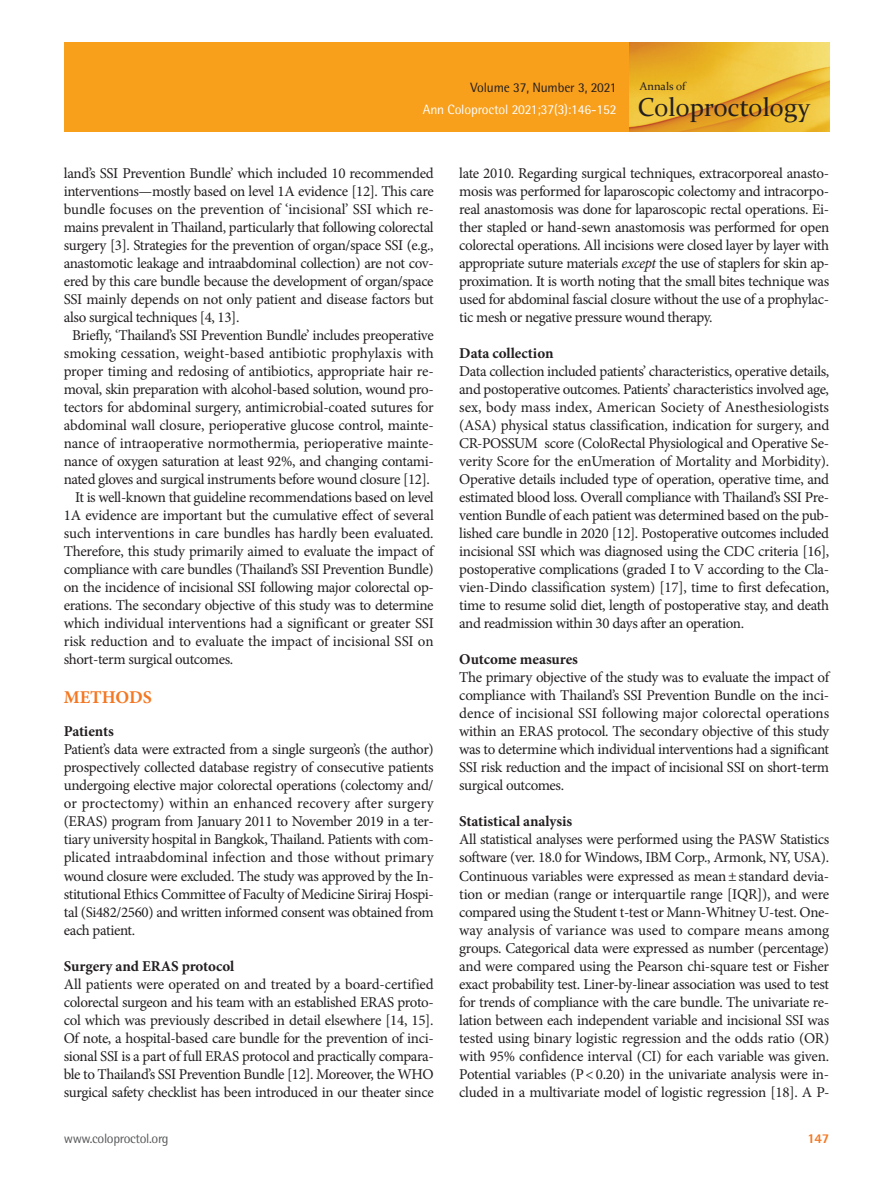
<style>
.page{position:relative;width:893px;height:1191px;background:#fff}
.page>*{position:absolute;margin:0;border:0;box-sizing:border-box;transform-origin:0 0}
.t1{font:25.95px "Constantia";color:#231f20}
.본문제목_대{font:700 18px "Minion Pro";letter-spacing:-.005em;color:#f47721}
.본문_앞단락0{font:15px/18px "Minion Pro";letter-spacing:-.025em;color:#231f20;text-align:justify}
.본문{font:15px/18px "Minion Pro";letter-spacing:-.02em;color:#231f20;text-align:justify}
.본문제목_중{font:700 15px "Minion Pro";letter-spacing:-.005em;color:#231f20}
.t2{font:13.5px "Rotis Semi Sans Std";letter-spacing:-.01em;color:#fff}
.t3{font:13.5px "Rotis Semi Sans Std";letter-spacing:-.01em;color:#231f20}
.t4{font:13.5px "Rotis Semi Sans Std";letter-spacing:-.025em;color:#57585a}
.t5{font:800 13.5px "Rotis Semi Sans Std";color:#f47721}
.t6{font:11.25px "Constantia";color:#231f20}
.s1{font-style:italic}
</style>
<div class="page">
<div style="left:64px;top:43px;width:565px;height:89px;background:#f89f1c"></div>
<img style="left:629px;top:43px;width:200px;height:89px">
<p class="t3" style="left:470px;top:80px;width:148px">Volume 37, Number 3, 2021</p>
<p class="t2" style="left:423px;top:102px;width:195px">Ann Coloproctol 2021;37(3):146-152</p>
<p class="t6" style="left:640px;top:79px;width:47px">Annals of</p>
<p class="t1" style="left:638px;top:90px;width:174px">Coloproctology</p>
<p class="본문" style="left:64px;top:164px;width:371px">land’s SSI Prevention Bundle’ which included 10 recommended interventions—mostly based on level 1A evidence [12]. This care bundle focuses on the prevention of ‘incisional’ SSI which re&shy;mains prevalent in Thailand, particularly that following colorectal surgery [3]. Strategies for the prevention of organ/space SSI (e.g., anastomotic leakage and intraabdominal collection) are not cov&shy;ered by this care bundle because the development of organ/space SSI mainly depends on not only patient and disease factors but also surgical techniques [4, 13].</p>
<p class="본문" style="left:64px;top:326px;width:371px;text-align:center">Briefly, ‘Thailand’s SSI Prevention Bundle’ includes preoperative smoking cessation, weight-based antibiotic prophylaxis with proper timing and redosing of antibiotics, appropriate hair re&shy;moval, skin preparation with alcohol-based solution, wound pro&shy;tectors for abdominal surgery, antimicrobial-coated sutures for abdominal wall closure, perioperative glucose control, mainte&shy;nance of intraoperative normothermia, perioperative mainte&shy;nance of oxygen saturation at least 92%, and changing contami&shy;nated gloves and surgical instruments before wound closure [12].</p>
<p class="본문" style="left:64px;top:488px;width:372px;text-indent:12px">It is well-known that guideline recommendations based on level 1A evidence are important but the cumulative effect of several such interventions in care bundles has hardly been evaluated.<br>Therefore, this study primarily aimed to evaluate the impact of compliance with care bundles (Thailand’s SSI Prevention Bundle) on the incidence of incisional SSI following major colorectal op&shy;erations. The secondary objective of this study was to determine which individual interventions had a significant or greater SSI risk reduction and to evaluate the impact of incisional SSI on short-term surgical outcomes.</p>
<p class="본문제목_대" style="left:64px;top:684px;width:90px">METHODS</p>
<p class="본문제목_중" style="left:64px;top:721px;width:52px">Patients</p>
<p class="본문_앞단락0" style="left:64px;top:740px;width:372px">Patient’s data were extracted from a single surgeon’s (the author) prospectively collected database registry of consecutive patients undergoing elective major colorectal operations (colectomy and/ or proctectomy) within an enhanced recovery after surgery (ERAS) program from January 2011 to November 2019 in a ter&shy;tiary university hospital in Bangkok, Thailand. Patients with com&shy;plicated intraabdominal infection and those without primary wound closure were excluded. The study was approved by the In&shy;stitutional Ethics Committee of Faculty of Medicine Siriraj Hospi&shy;tal (Si482/2560) and written informed consent was obtained from each patient.</p>
<p class="본문제목_중" style="left:64px;top:955px;width:172px">Surgery and ERAS protocol</p>
<p class="본문_앞단락0" style="left:64px;top:974px;width:371px">All patients were operated on and treated by a board-certified colorectal surgeon and his team with an established ERAS proto&shy;col which was previously described in detail elsewhere [14, 15].<br>Of note, a hospital-based care bundle for the prevention of inci&shy;sional SSI is a part of full ERAS protocol and practically compara&shy;ble to Thailand’s SSI Prevention Bundle [12]. Moreover, the WHO surgical safety checklist has been introduced in our theater since</p>
<p class="t4" style="left:64px;top:1130px;width:106px">www.coloproctol.org</p>
<p class="본문_앞단락0" style="left:459px;top:164px;width:372px">late 2010. Regarding surgical techniques, extracorporeal anasto&shy;mosis was performed for laparoscopic colectomy and intracorpo&shy;real anastomosis was done for laparoscopic rectal operations. Ei&shy;ther stapled or hand-sewn anastomosis was performed for open colorectal operations. All incisions were closed layer by layer with appropriate suture materials <span class="s1">except</span> the use of staplers for skin ap&shy;proximation. It is worth noting that the small bites technique was used for abdominal fascial closure without the use of a prophylac&shy;tic mesh or negative pressure wound therapy.</p>
<p class="본문제목_중" style="left:459px;top:343px;width:96px">Data collection</p>
<p class="본문_앞단락0" style="left:459px;top:362px;width:372px">Data collection included patients’ characteristics, operative details, and postoperative outcomes. Patients’ characteristics involved age, sex, body mass index, American Society of Anesthesiologists (ASA) physical status classification, indication for surgery, and CR-POSSUM score (ColoRectal Physiological and Operative Se&shy;verity Score for the enUmeration of Mortality and Morbidity).<br>Operative details included type of operation, operative time, and estimated blood loss. Overall compliance with Thailand’s SSI Pre&shy;vention Bundle of each patient was determined based on the pub&shy;lished care bundle in 2020 [12]. Postoperative outcomes included incisional SSI which was diagnosed using the CDC criteria [16], postoperative complications (graded I to V according to the Cla&shy;vien-Dindo classification system) [17], time to first defecation, time to resume solid diet, length of postoperative stay, and death and readmission within 30 days after an operation.</p>
<p class="본문제목_중" style="left:459px;top:649px;width:120px">Outcome measures</p>
<p class="본문_앞단락0" style="left:459px;top:668px;width:371px">The primary objective of the study was to evaluate the impact of compliance with Thailand’s SSI Prevention Bundle on the inci&shy;dence of incisional SSI following major colorectal operations within an ERAS protocol. The secondary objective of this study was to determine which individual interventions had a significant SSI risk reduction and the impact of incisional SSI on short-term surgical outcomes.</p>
<p class="본문제목_중" style="left:459px;top:811px;width:114px">Statistical analysis</p>
<p class="본문_앞단락0" style="left:459px;top:830px;width:372px">All statistical analyses were performed using the PASW Statistics software (ver. 18.0 for Windows, IBM Corp., Armonk, NY, USA).<br>Continuous variables were expressed as mean± standard devia&shy;tion or median (range or interquartile range [IQR]), and were compared using the Student t-test or Mann-Whitney U-test. One&shy;way analysis of variance was used to compare means among groups. Categorical data were expressed as number (percentage) and were compared using the Pearson chi-square test or Fisher exact probability test. Liner-by-linear association was used to test for trends of compliance with the care bundle. The univariate re&shy;lation between each independent variable and incisional SSI was tested using binary logistic regression and the odds ratio (OR) with 95% confidence interval (CI) for each variable was given.<br>Potential variables (P&lt; 0.20) in the univariate analysis were in&shy;cluded in a multivariate model of logistic regression [18]. A P-</p>
<p class="t5" style="left:807px;top:1129px;width:23px">147</p>
</div>
